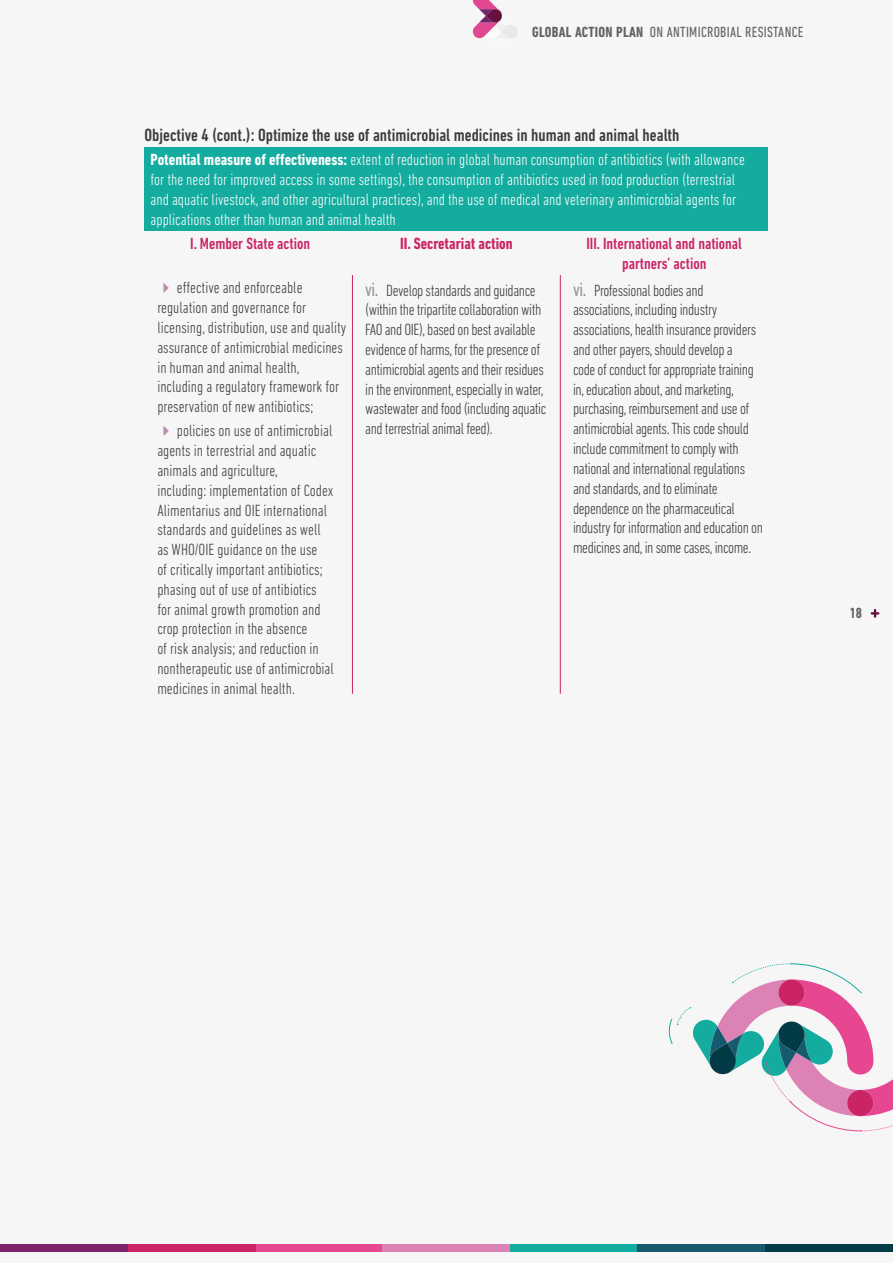
<style>
.page{position:relative;width:893px;height:1263px;background:#f6f6f6}
.page>*{position:absolute;margin:0;border:0;box-sizing:border-box;transform-origin:0 0}
.t1{font:500 condensed 18px "DIN Next LT Pro";color:#3c3c3b}
.t2{font:300 condensed 16.5px/19.8px "DIN Next LT Pro";letter-spacing:-.025em;color:#3c3c3b}
.t3{font:300 condensed 16.5px/19.8px "DIN Next LT Pro";color:#3c3c3b}
.t4{font:300 condensed 16.5px/19.8px "DIN Next LT Pro";color:#fff}
.t5{font:500 condensed 16.5px/19.8px "DIN Next LT Pro";color:#ca2366;text-align:center}
.t6{font:700 condensed 16.5px "DIN Next LT Pro";color:#ca2366}
.t7{font:condensed 15px "DIN Next LT Pro";letter-spacing:.02em;color:#646363}
.t8{font:700 condensed 15px "DIN Next LT Pro";color:#646363}
.s1{font-weight:700}
.s2{font-weight:400;font-size:19.5px;color:#989898}
</style>
<div class="page">
<svg style="left:472px;top:0;width:46px;height:39px"></svg>
<div style="left:255px;top:1244px;width:128px;height:7px;background:#e74691"></div>
<div style="left:128px;top:1244px;width:127px;height:7px;background:#ca2366"></div>
<div style="left:0;top:1244px;width:127px;height:7px;background:#7d246b"></div>
<div style="left:383px;top:1244px;width:127px;height:7px;background:#dd82b4"></div>
<div style="left:510px;top:1244px;width:128px;height:7px;background:#14ac9f"></div>
<div style="left:638px;top:1244px;width:127px;height:7px;background:#165a70"></div>
<div style="left:766px;top:1244px;width:127px;height:7px;background:#023a45"></div>
<svg style="left:871px;top:609px;width:8px;height:9px"></svg>
<div style="left:145px;top:147px;width:623px;height:84px;background:#14ac9f"></div>
<hr style="left:352px;top:275px;width:1px;height:419px;background:#ca2366">
<hr style="left:560px;top:275px;width:1px;height:419px;background:#ca2366">
<svg style="left:668px;top:963px;width:225px;height:168px"></svg>
<p class="t7" style="left:532px;top:23px;width:273px"><span class="s1">GLOBAL ACTION PLAN</span> ON ANTIMICROBIAL RESISTANCE</p>
<p class="t1" style="left:145px;top:125px;width:536px">Objective 4 (cont.): Optimize the use of antimicrobial medicines in human and animal health</p>
<p class="t4" style="left:151px;top:150px;width:596px"><span class="s1">Potential measure of effectiveness:</span> extent of reduction in global human consumption of antibiotics (with allowance for the need for improved access in some settings), the consumption of antibiotics used in food production (terrestrial and aquatic livestock, and other agricultural practices), and the use of medical and veterinary antimicrobial agents for applications other than human and animal health</p>
<p class="t5" style="left:190px;top:234px;width:121px">I. Member State action</p>
<p class="t6" style="left:400px;top:234px;width:114px">II. Secretariat action</p>
<p class="t5" style="left:586px;top:234px;width:157px">III. International and national partners’ action</p>
<p class="t3" style="left:157px;top:278px;width:191px;text-indent:20px">effective and enforceable regulation and governance for licensing, distribution, use and quality assurance of antimicrobial medicines in human and animal health, including a regulatory framework for preservation of new antibiotics;</p>
<p class="t3" style="left:157px;top:421px;width:178px;text-indent:20px">policies on use of antimicrobial agents in terrestrial and aquatic animals and agriculture,<br>including: implementation of Codex Alimentarius and OIE international standards and guidelines as well as WHO/OIE guidance on the use<br>of critically important antibiotics; phasing out of use of antibiotics for animal growth promotion and crop protection in the absence<br>of risk analysis; and reduction in nontherapeutic use of antimicrobial medicines in animal health.</p>
<p class="t2" style="left:365px;top:280px;width:183px"><span class="s2">vi.</span> Develop standards and guidance (within the tripartite collaboration with FAO and OIE), based on best available evidence of harms, for the presence of antimicrobial agents and their residues in the environment, especially in water, wastewater and food (including aquatic and terrestrial animal feed).</p>
<p class="t2" style="left:573px;top:280px;width:192px"><span class="s2">vi.</span> Professional bodies and associations, including industry associations, health insurance providers and other payers, should develop a<br>code of conduct for appropriate training in, education about, and marketing, purchasing, reimbursement and use of antimicrobial agents. This code should include commitment to comply with national and international regulations and standards, and to eliminate dependence on the pharmaceutical industry for information and education on medicines and, in some cases, income.</p>
<p class="t8" style="left:850px;top:604px;width:14px">18</p>
</div>
